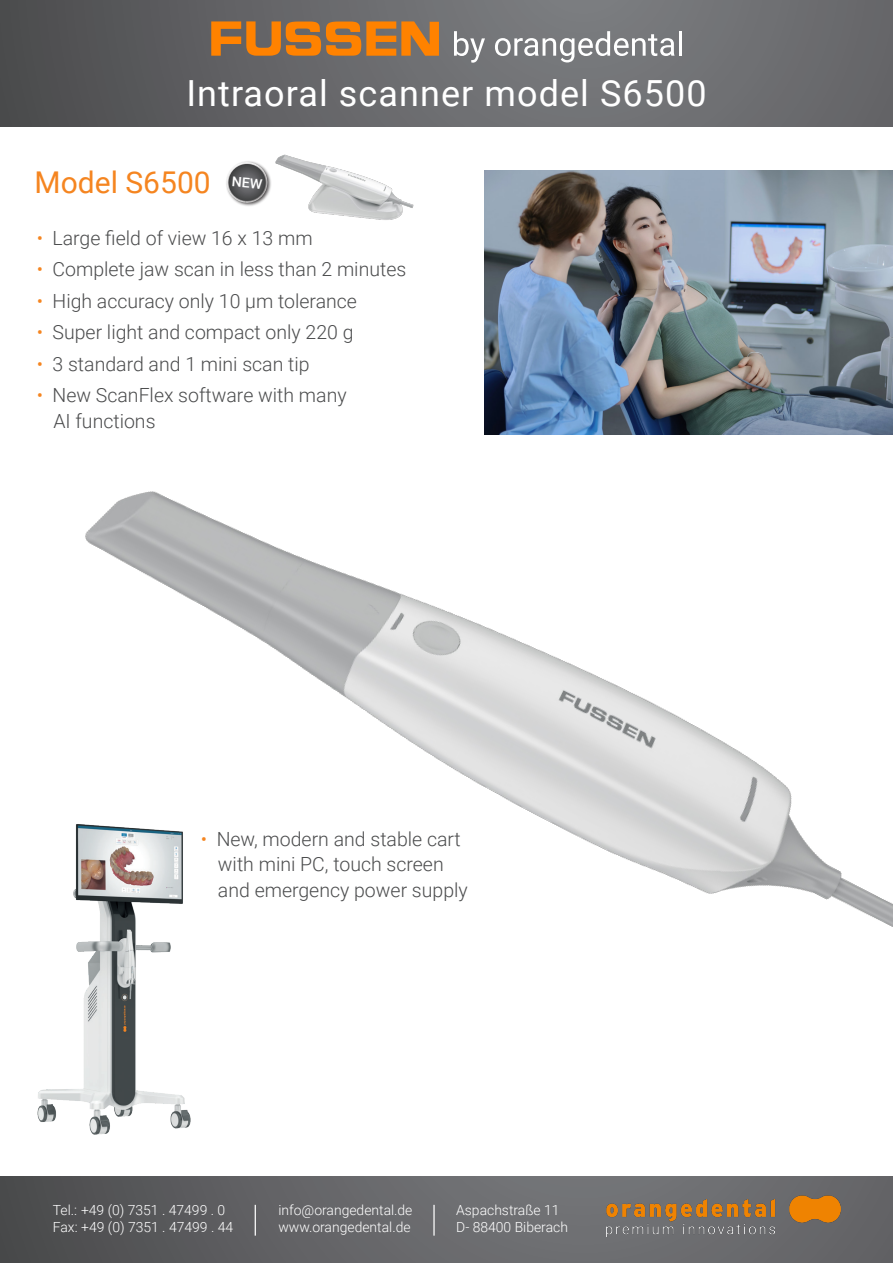
<style>
.page{position:relative;width:893px;height:1263px;background:#fff}
.page>*{position:absolute;margin:0;border:0;box-sizing:border-box;transform-origin:0 0}
.t1{font:36px "Roboto";letter-spacing:.03em;color:#fff}
.t2{font:30px "Roboto";color:#f58520}
.t3{font:300 19.5px "Roboto";color:#4b4c4d}
.t4{font:300 13.95px "Roboto";color:#fff}
.s1{color:#f58520}
</style>
<div class="page">
<svg style="left:0;top:1176px;width:893px;height:87px;background:#626265"></svg>
<hr style="left:255px;top:1205px;width:1px;height:30px;background:#fff">
<hr style="left:433px;top:1205px;width:2px;height:30px;background:#fff">
<svg style="left:0;top:0;width:893px;height:127px;background:#666769"></svg>
<img style="left:601px;top:1187px;width:244px;height:57px">
<svg style="left:211px;top:21px;width:228px;height:35px;background:#c2772b"></svg>
<svg style="left:454px;top:31px;width:31px;height:32px"></svg>
<svg style="left:495px;top:31px;width:179px;height:31px"></svg>
<hr style="left:679px;top:31px;width:3px;height:25px;background:#fff">
<img style="left:37px;top:1047px;width:154px;height:88px">
<img style="left:485px;top:170px;width:408px;height:197px">
<img style="left:73px;top:367px;width:820px;height:680px">
<img style="left:275px;top:154px;width:139px;height:66px">
<svg style="left:226px;top:161px;width:45px;height:45px"></svg>
<p class="t1" style="left:186px;top:68px;width:522px">Intraoral scanner model S6500</p>
<p class="t2" style="left:35px;top:161px;width:178px">Model S6500</p>
<p class="t3" style="left:37px;top:224px;width:277px"><span class="s1">•</span> Large field of view 16 x 13 mm</p>
<p class="t3" style="left:37px;top:255px;width:371px"><span class="s1">•</span> Complete jaw scan in less than 2 minutes</p>
<p class="t3" style="left:37px;top:287px;width:322px"><span class="s1">•</span> High accuracy only 10 µm tolerance</p>
<p class="t3" style="left:37px;top:318px;width:318px"><span class="s1">•</span> Super light and compact only 220 g</p>
<p class="t3" style="left:37px;top:350px;width:274px"><span class="s1">•</span> 3 standard and 1 mini scan tip</p>
<p class="t3" style="left:37px;top:381px;width:311px"><span class="s1">•</span> New ScanFlex software with many</p>
<p class="t3" style="left:53px;top:407px;width:104px">AI functions</p>
<p class="t3" style="left:201px;top:825px;width:261px"><span class="s1">•</span> New, modern and stable cart</p>
<p class="t3" style="left:218px;top:850px;width:227px">with mini PC, touch screen</p>
<p class="t3" style="left:218px;top:876px;width:251px">and emergency power supply</p>
<p class="t4" style="left:53px;top:1200px;width:174px">Tel.: +49 (0) 7351 . 47499 . 0</p>
<p class="t4" style="left:53px;top:1217px;width:182px">Fax: +49 (0) 7351 . 47499 . 44</p>
<p class="t4" style="left:278px;top:1200px;width:136px">info@orangedental.de</p>
<p class="t4" style="left:278px;top:1217px;width:134px">www.orangedental.de</p>
<p class="t4" style="left:456px;top:1200px;width:105px">Aspachstraße 11</p>
<p class="t4" style="left:456px;top:1217px;width:113px">D- 88400 Biberach</p>
</div>
